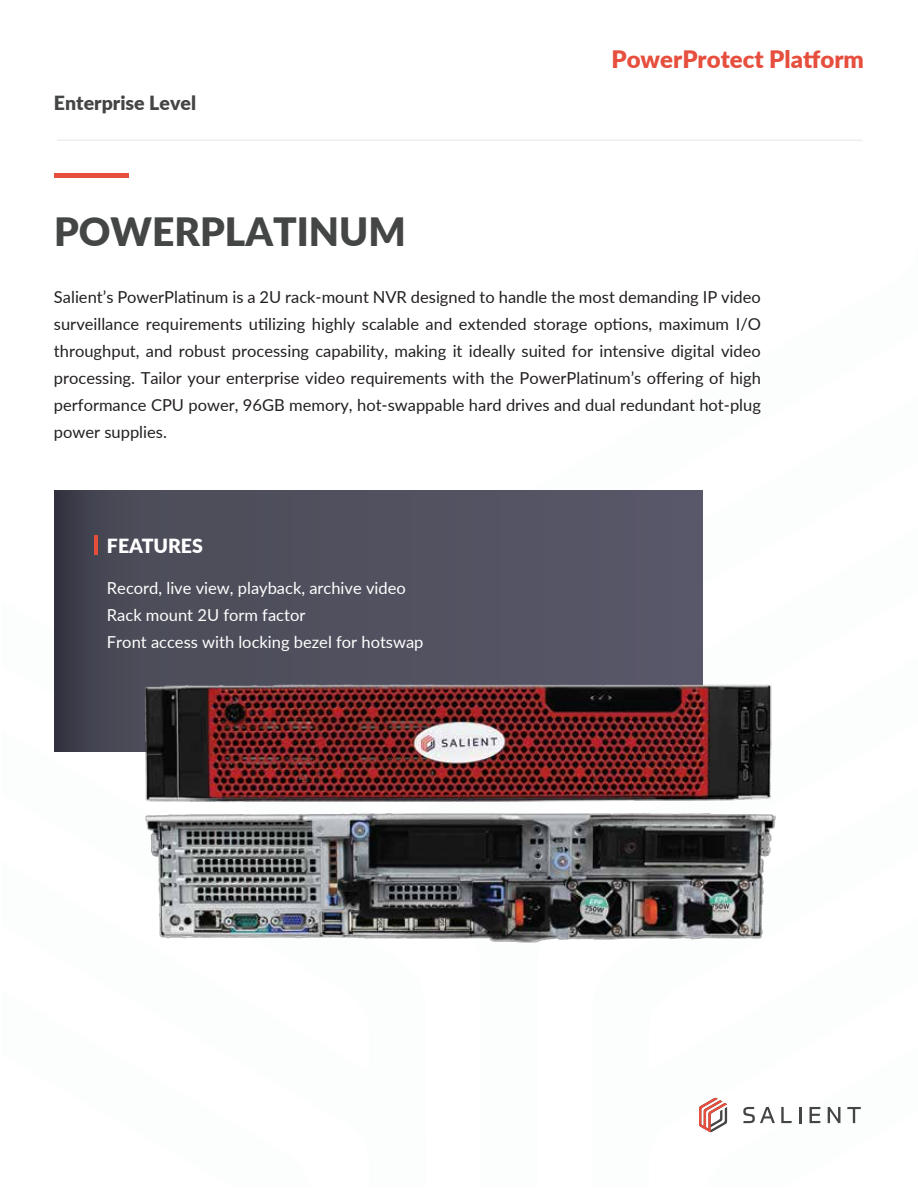
<style>
.page{position:relative;width:918px;height:1188px;background:#fff}
.page>*{position:absolute;margin:0;border:0;box-sizing:border-box;transform-origin:0 0}
.t1{font:900 39px "Lato";color:#444545}
.t2{font:900 24px "Lato";color:#e64e3d}
.t3{font:900 19.5px "Lato";color:#444545}
.t4{font:900 19.5px "Lato";color:#fff}
.t5{font:16.5px/27px "Lato";color:#231f20;text-align:justify}
.t6{font:16.5px/27px "Lato";color:#fff}
</style>
<div class="page">
<svg style="left:699px;top:1097px;width:162px;height:36px"></svg>
<div style="left:55px;top:490px;width:648px;height:261px;background:linear-gradient(to right,#464752,#5b596b)"></div>
<div style="left:54px;top:173px;width:75px;height:5px;background:#e64e3d"></div>
<hr style="left:57px;top:140px;width:805px;height:1px;background:#e5e5e4">
<hr style="left:94px;top:535px;width:3px;height:20px;background:#e64e3c">
<img style="left:139px;top:682px;width:633px;height:120px">
<img style="left:145px;top:813px;width:631px;height:130px">
<p class="t3" style="left:54px;top:89px;width:144px">Enterprise Level</p>
<h1 class="t1" style="left:54px;top:203px;width:353px">POWERPLATINUM</h1>
<h2 class="t2" style="left:611px;top:42px;width:254px">PowerProtect Platform</h2>
<p class="t5" style="left:54px;top:283px;width:709px">Salient’s PowerPlatinum is a 2U rack-mount NVR designed to handle the most demanding IP video surveillance requirements utilizing highly scalable and extended storage options, maximum I/O throughput, and robust processing capability, making it ideally suited for intensive digital video processing. Tailor your enterprise video requirements with the PowerPlatinum’s offering of high performance CPU power, 96GB memory, hot-swappable hard drives and dual redundant hot-plug power supplies.</p>
<p class="t4" style="left:107px;top:532px;width:97px">FEATURES</p>
<p class="t6" style="left:107px;top:574px;width:318px">Record, live view, playback, archive video<br>Rack mount 2U form factor<br>Front access with locking bezel for hotswap</p>
</div>
